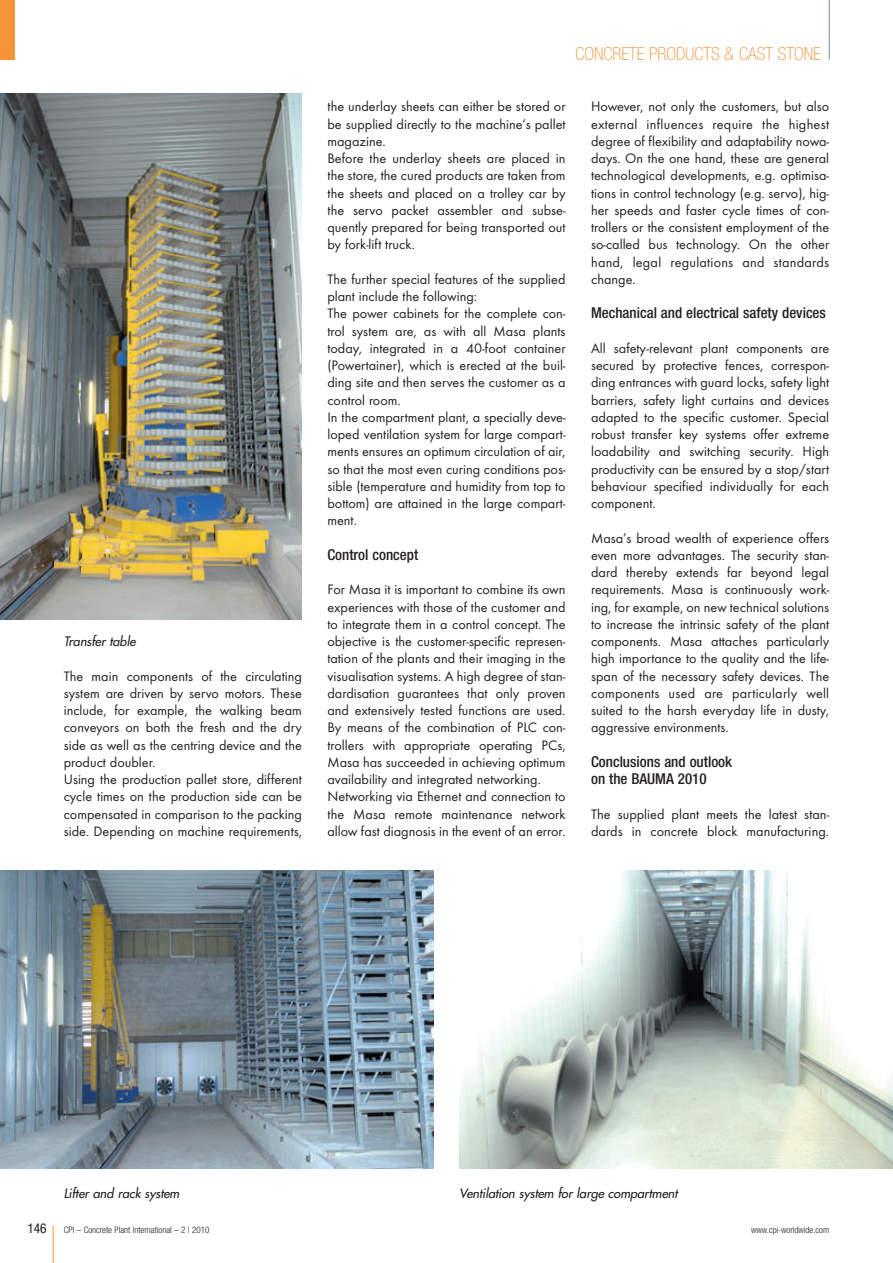
<style>
.page{position:relative;width:893px;height:1263px;background:#fff}
.page>*{position:absolute;margin:0;border:0;box-sizing:border-box;transform-origin:0 0}
.t1{font:100 condensed 18px "Helvetica Neue";color:#f69238}
.t2{font:500 condensed 15px/17.2px "Helvetica Neue";color:#231f20}
.t3{font:14.25px/17.2px "Futura T";color:#231f20}
.t4{font:condensed 13.5px "Helvetica Neue";color:#231f20}
.t5{font:italic 12.75px "Futura";letter-spacing:-.005em;color:#231f20}
.t6{font:300 condensed 9px "Helvetica Neue";color:#231f20}
</style>
<div class="page">
<hr style="left:53px;top:1226px;width:1px;height:37px;background:#f69238">
<hr style="left:829px;top:0;width:1px;height:60px;background:#73909f">
<div style="left:0;top:0;width:15px;height:60px;background:#f69238"></div>
<img style="left:0;top:94px;width:302px;height:526px">
<img style="left:0;top:870px;width:434px;height:298px">
<img style="left:459px;top:870px;width:434px;height:298px">
<p class="t5" style="left:64px;top:635px;width:76px">Transfer table</p>
<p class="t3" style="left:64px;top:668px;width:240px">The main components of the circulating system are driven by servo motors. These include, for example, the walking beam conveyors on both the fresh and the dry side as well as the centring device and the product doubler.<br>Using the production pallet store, different cycle times on the production side can be compensated in comparison to the packing side. Depending on machine requirements,</p>
<p class="t1" style="left:575px;top:47px;width:247px">CONCRETE PRODUCTS &amp; CAST STONE</p>
<p class="t3" style="left:327px;top:99px;width:240px">the underlay sheets can either be stored or be supplied directly to the machine’s pallet magazine.<br>Before the underlay sheets are placed in the store, the cured products are taken from the sheets and placed on a trolley car by the servo packet assembler and subse&shy;quent ly prepared for being transported out by fork-lift truck.</p>
<p class="t3" style="left:327px;top:272px;width:240px">The further special features of the supplied plant include the following:<br>The power cabinets for the complete con&shy;trol system are, as with all Masa plants today, integrated in a 40-foot container (Powertainer), which is erected at the buil&shy;ding site and then serves the customer as a control room.<br>In the compartment plant, a specially deve&shy;loped ventilation system for large compart&shy;ments ensures an optimum circulation of air, so that the most even curing conditions pos&shy;sible (temperature and humidity from top to bottom) are attained in the large compart&shy;ment.</p>
<p class="t2" style="left:327px;top:547px;width:92px">Control concept</p>
<p class="t3" style="left:327px;top:582px;width:240px">For Masa it is important to combine its own experiences with those of the customer and to integrate them in a control concept. The objective is the customer-specific represen&shy;tation of the plants and their imaging in the visualisation systems. A high degree of stan&shy;dardisation guarantees that only proven and extensively tested functions are used.<br>By means of the combination of PLC con&shy;trollers with appropriate operating PCs, Masa has succeeded in achieving optimum availability and integrated networking.<br>Networking via Ethernet and connection to the Masa remote maintenance network allow fast diagnosis in the event of an error.</p>
<p class="t3" style="left:591px;top:99px;width:240px;text-align:justify">However, not only the customers, but also external influences require the highest degree of flexibility and adaptability nowa&shy;days. On the one hand, these are general technological developments, e.g. optimisa - tions in control technology (e.g. servo), hig&shy;her speeds and faster cycle times of con&shy;trollers or the consistent employment of the so-called bus technology. On the other hand, legal regulations and standards change.</p>
<p class="t2" style="left:591px;top:306px;width:236px">Mechanical and electrical safety devices</p>
<p class="t3" style="left:591px;top:341px;width:240px;text-align:justify">All safety-relevant plant components are secured by protective fences, correspon&shy;ding entrances with guard locks, safety light barriers, safety light curtains and devices adapted to the specific customer. Special robust transfer key systems offer extreme loadability and switching security. High productivity can be ensured by a stop/start behaviour specified individually for each component.</p>
<p class="t3" style="left:591px;top:530px;width:240px;text-align:justify">Masa’s broad wealth of experience offers even more advantages. The security stan&shy;dard thereby extends far beyond legal requirements. Masa is continuously work - ing, for example, on new technical solutions to increase the intrinsic safety of the plant components. Masa attaches particularly high importance to the quality and the life&shy;span of the necessary safety devices. The components used are particularly well suited to the harsh everyday life in dusty, aggressive environments.</p>
<p class="t2" style="left:591px;top:754px;width:143px">Conclusions and outlook on the BAUMA 2010</p>
<p class="t3" style="left:591px;top:806px;width:240px">The supplied plant meets the latest stan&shy;dards in concrete block manufacturing.</p>
<p class="t5" style="left:64px;top:1187px;width:119px">Lifter and rack system</p>
<p class="t5" style="left:459px;top:1187px;width:222px">Ventilation system for large compartment</p>
<p class="t4" style="left:28px;top:1223px;width:21px">146</p>
<p class="t6" style="left:64px;top:1226px;width:147px">CPI – Concrete Plant International – 2 | 2010</p>
<p class="t6" style="left:751px;top:1226px;width:79px">www.cpi-worldwide.com</p>
</div>
